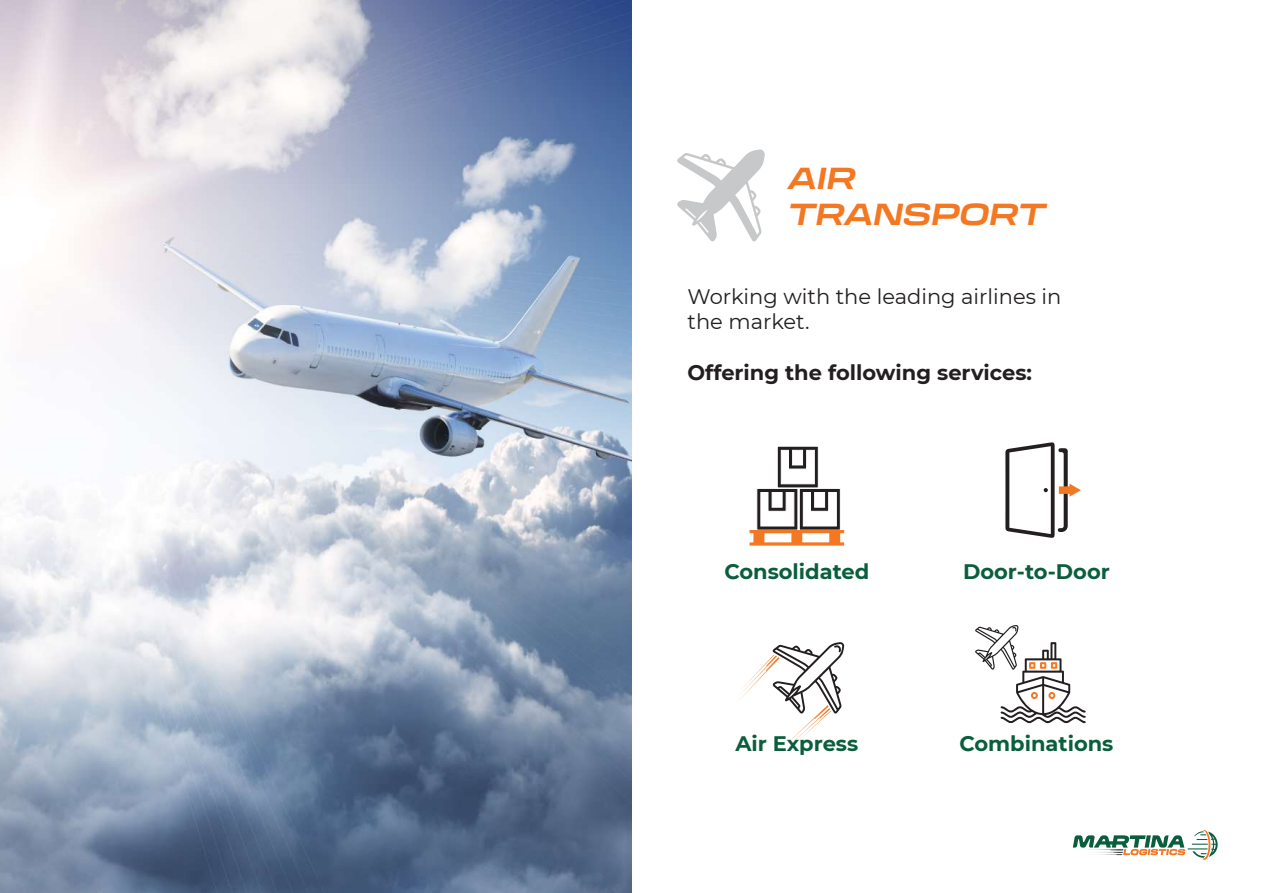
<style>
.page{position:relative;width:1263px;height:893px;background:#fff}
.page>*{position:absolute;margin:0;border:0;box-sizing:border-box;transform-origin:0 0}
.t1{font:italic 700 expanded 30px/36px "Transducer";color:#f47721}
.t2{font:700 21px "Montserrat";color:#0a5e3e}
.t3{font:21px/25.2px "Montserrat";color:#231f20}
.t4{font:700 21px "Montserrat";color:#231f20}
</style>
<div class="page">
<svg style="left:749px;top:446px;width:95px;height:100px"></svg>
<svg style="left:975px;top:625px;width:111px;height:98px"></svg>
<svg style="left:1005px;top:442px;width:76px;height:96px"></svg>
<img style="left:0;top:0;width:631px;height:893px">
<svg style="left:677px;top:149px;width:88px;height:93px"></svg>
<svg style="left:772px;top:642px;width:72px;height:72px"></svg>
<img style="left:739px;top:657px;width:40px;height:48px">
<img style="left:780px;top:705px;width:48px;height:39px">
<svg style="left:1073px;top:830px;width:145px;height:30px"></svg>
<h1 class="t1" style="left:787px;top:160px;width:259px">AIR<br>TRANSPORT</h1>
<p class="t3" style="left:687px;top:283px;width:375px">Working with the leading airlines in the market.</p>
<p class="t4" style="left:687px;top:357px;width:346px">Offering the following services:</p>
<p class="t2" style="left:724px;top:557px;width:146px">Consolidated</p>
<p class="t2" style="left:963px;top:557px;width:148px">Door-to-Door</p>
<p class="t2" style="left:735px;top:728px;width:124px">Air Express</p>
<p class="t2" style="left:959px;top:728px;width:155px">Combinations</p>
</div>
